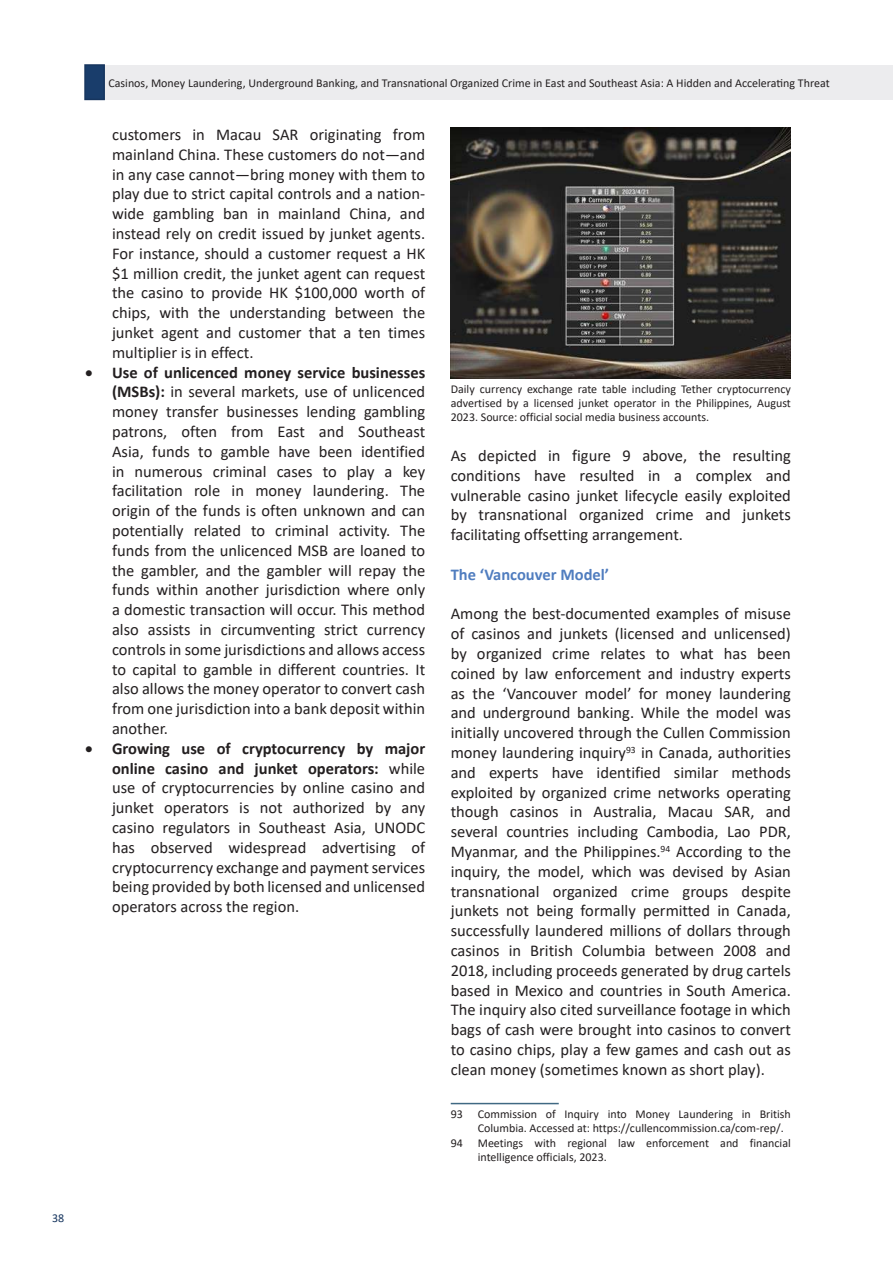
<style>
.page{position:relative;width:893px;height:1263px;background:#fff}
.page>*{position:absolute;margin:0;border:0;box-sizing:border-box;transform-origin:0 0}
.t1{font:16.5px/19.8px "Calibri";color:#231f20;text-align:justify}
.t2{font:700 16.5px "Calibri";color:#507dbf}
.t3{font:12px/14.4px "Calibri";color:#231f20;text-align:justify}
.t4{font:12px "Calibri";color:#16355e}
.s1{font-weight:700}
</style>
<div class="page">
<div style="left:104px;top:65px;width:789px;height:34px;background:#ececee"></div>
<div style="left:84px;top:64px;width:21px;height:36px;background:#193d6b;border:2px solid #16355e"></div>
<img style="left:451px;top:128px;width:340px;height:250px">
<hr style="left:451px;top:1103px;width:108px;height:1px;background:#406983">
<p class="t4" style="left:52px;top:1210px;width:14px">38</p>
<p class="t3" style="left:108px;top:75px;width:723px">Casinos, Money Laundering, Underground Banking, and Transnational Organized Crime in East and Southeast Asia: A Hidden and Accelerating Threat</p>
<p class="t1" style="left:112px;top:124px;width:315px">customers in Macau SAR originating from mainland China. These customers do not—and in any case cannot—bring money with them to play due to strict capital controls and a nation&shy;wide gambling ban in mainland China, and instead rely on credit issued by junket agents.<br>For instance, should a customer request a HK $1 million credit, the junket agent can request the casino to provide HK $100,000 worth of chips, with the understanding between the junket agent and customer that a ten times multiplier is in effect.</p>
<p class="t1" style="left:112px;top:362px;width:315px;text-indent:-27px">• <span class="s1">Use of unlicenced money service businesses (MSBs):</span> in several markets, use of unlicenced money transfer businesses lending gambling patrons, often from East and Southeast Asia, funds to gamble have been identified in numerous criminal cases to play a key facilitation role in money laundering. The origin of the funds is often unknown and can potentially related to criminal activity. The funds from the unlicenced MSB are loaned to the gambler, and the gambler will repay the funds within another jurisdiction where only a domestic transaction will occur. This method also assists in circumventing strict currency controls in some jurisdictions and allows access to capital to gamble in different countries. It also allows the money operator to convert cash from one jurisdiction into a bank deposit within another.</p>
<p class="t1" style="left:112px;top:738px;width:315px;text-indent:-27px">• <span class="s1">Growing use of cryptocurrency by major online casino and junket operators:</span> while use of cryptocurrencies by online casino and junket operators is not authorized by any casino regulators in Southeast Asia, UNODC has observed widespread advertising of cryptocurrency exchange and payment services being provided by both licensed and unlicensed operators across the region.</p>
<p class="t3" style="left:451px;top:381px;width:342px">Daily currency exchange rate table including Tether cryptocurrency advertised by a licensed junket operator in the Philippines, August 2023. Source: official social media business accounts.</p>
<p class="t1" style="left:451px;top:445px;width:342px">As depicted in figure 9 above, the resulting conditions have resulted in a complex and vulnerable casino junket lifecycle easily exploited by transnational organized crime and junkets facilitating offsetting arrangement.</p>
<p class="t2" style="left:451px;top:563px;width:160px">The ‘Vancouver Model’</p>
<p class="t1" style="left:451px;top:604px;width:342px">Among the best-documented examples of misuse of casinos and junkets (licensed and unlicensed) by organized crime relates to what has been coined by law enforcement and industry experts as the ‘Vancouver model’ for money laundering and underground banking. While the model was initially uncovered through the Cullen Commission money laundering inquiry<sup>93</sup> in Canada, authorities and experts have identified similar methods exploited by organized crime networks operating though casinos in Australia, Macau SAR, and several countries including Cambodia, Lao PDR, Myanmar, and the Philippines.<sup>94</sup> According to the inquiry, the model, which was devised by Asian transnational organized crime groups despite junkets not being formally permitted in Canada, successfully laundered millions of dollars through casinos in British Columbia between 2008 and 2018, including proceeds generated by drug cartels based in Mexico and countries in South America.<br>The inquiry also cited surveillance footage in which bags of cash were brought into casinos to convert to casino chips, play a few games and cash out as clean money (sometimes known as short play).</p>
<p class="t3" style="left:451px;top:1106px;width:342px">93 Commission of Inquiry into Money Laundering in British</p>
<p class="t3" style="left:478px;top:1121px;width:308px">Columbia. Accessed at: https://cullencommission.ca/com-rep/.</p>
<p class="t3" style="left:451px;top:1135px;width:342px">94 Meetings with regional law enforcement and financial</p>
<p class="t3" style="left:478px;top:1150px;width:131px">intelligence officials, 2023.</p>
</div>
